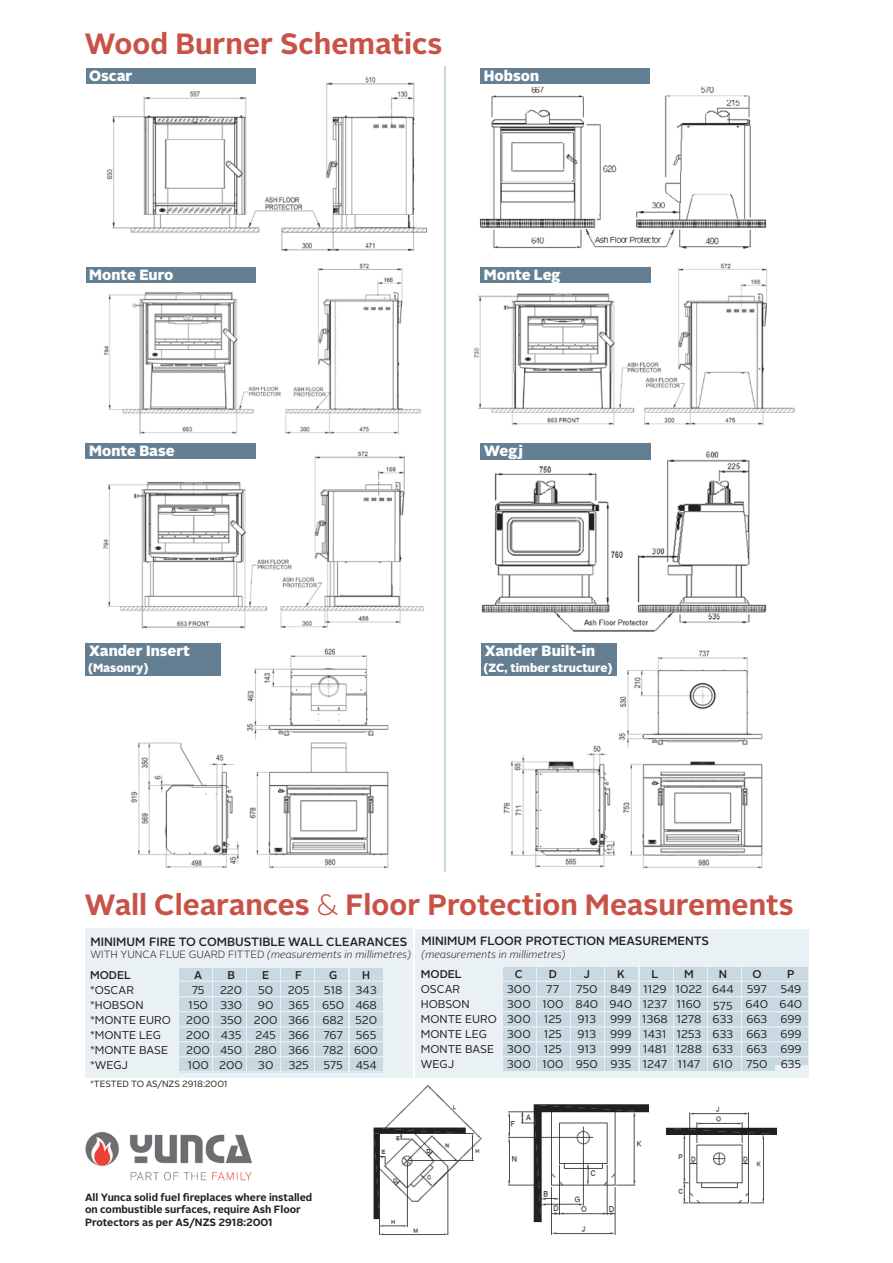
<style>
.page{position:relative;width:893px;height:1263px;background:#fff}
.page>*{position:absolute;margin:0;border:0;box-sizing:border-box;transform-origin:0 0}
.t1{font:700 29.25px "Alright Sans";color:#c95247}
.t2{font:900 14.85px "Alright Sans";color:#fff}
.t3{font:500 12px "Alright Sans";color:#231f20}
.t4{font:900 11.85px "Alright Sans";color:#fff}
.t5{font:11.25px "Alright Sans";color:#231f20}
.t6{font:500 11.25px "Alright Sans";color:#231f20}
.t7{font:700 10.5px/12.6px "Alright Sans";color:#231f20}
.t8{font:italic 300 10.5px "Alright Sans";color:#231f20}
.t9{font:9px "Alright Sans";color:#231f20}
.s1{font-size:14.85px;color:#647e92}
.s2{font-weight:300}
.s3{font-style:normal}
</style>
<div class="page">
<img style="left:371px;top:1076px;width:118px;height:159px">
<img style="left:130px;top:648px;width:259px;height:221px">
<img style="left:503px;top:650px;width:260px;height:219px">
<img style="left:480px;top:451px;width:287px;height:181px">
<img style="left:103px;top:451px;width:321px;height:178px">
<img style="left:104px;top:263px;width:317px;height:172px">
<img style="left:474px;top:263px;width:320px;height:163px">
<img style="left:106px;top:76px;width:322px;height:175px">
<img style="left:479px;top:86px;width:288px;height:163px">
<div style="left:415px;top:929px;width:393px;height:148px;background:#eaf1f4"></div>
<div style="left:503px;top:967px;width:33px;height:105px;background:#c9d9e2"></div>
<div style="left:537px;top:967px;width:33px;height:105px;background:#c9d9e2"></div>
<div style="left:571px;top:967px;width:33px;height:105px;background:#c9d9e2"></div>
<div style="left:605px;top:967px;width:33px;height:105px;background:#c9d9e2"></div>
<div style="left:639px;top:967px;width:33px;height:105px;background:#c9d9e2"></div>
<div style="left:674px;top:967px;width:32px;height:105px;background:#c9d9e2"></div>
<div style="left:708px;top:967px;width:32px;height:105px;background:#c9d9e2"></div>
<div style="left:742px;top:967px;width:32px;height:105px;background:#c9d9e2"></div>
<div style="left:776px;top:967px;width:32px;height:97px;background:#c9d9e2"></div>
<img style="left:508px;top:1104px;width:141px;height:131px">
<img style="left:666px;top:1106px;width:110px;height:98px">
<div style="left:85px;top:928px;width:327px;height:149px;background:#eaf1f4"></div>
<div style="left:350px;top:968px;width:32px;height:104px;background:#c9d9e2"></div>
<div style="left:179px;top:968px;width:33px;height:104px;background:#c9d9e2"></div>
<div style="left:213px;top:968px;width:33px;height:104px;background:#c9d9e2"></div>
<div style="left:247px;top:968px;width:33px;height:104px;background:#c9d9e2"></div>
<div style="left:281px;top:968px;width:33px;height:104px;background:#c9d9e2"></div>
<div style="left:315px;top:968px;width:33px;height:104px;background:#c9d9e2"></div>
<hr style="left:176px;top:981px;width:227px;height:1px;background:#eaf1f4">
<div style="left:86px;top:68px;width:170px;height:16px;background:#647e92"></div>
<hr style="left:444px;top:66px;width:1px;height:806px;background:#9ebbca">
<div style="left:480px;top:68px;width:170px;height:16px;background:#647e92"></div>
<div style="left:86px;top:267px;width:170px;height:16px;background:#647e92"></div>
<div style="left:480px;top:267px;width:171px;height:16px;background:#647e92"></div>
<div style="left:86px;top:443px;width:170px;height:16px;background:#647e92"></div>
<div style="left:480px;top:443px;width:171px;height:16px;background:#647e92"></div>
<img style="left:85px;top:1132px;width:167px;height:49px">
<hr style="left:176px;top:996px;width:227px;height:1px;background:#eaf1f4">
<hr style="left:176px;top:1011px;width:227px;height:1px;background:#eaf1f4">
<hr style="left:176px;top:1026px;width:227px;height:1px;background:#eaf1f4">
<hr style="left:176px;top:1041px;width:227px;height:1px;background:#eaf1f4">
<hr style="left:176px;top:1056px;width:227px;height:1px;background:#eaf1f4">
<hr style="left:176px;top:1071px;width:227px;height:1px;background:#eaf1f4">
<hr style="left:500px;top:981px;width:308px;height:1px;background:#eaf1f4">
<hr style="left:500px;top:996px;width:308px;height:1px;background:#eaf1f4">
<hr style="left:500px;top:1011px;width:308px;height:1px;background:#eaf1f4">
<hr style="left:500px;top:1026px;width:308px;height:1px;background:#eaf1f4">
<hr style="left:500px;top:1041px;width:308px;height:1px;background:#eaf1f4">
<hr style="left:500px;top:1056px;width:308px;height:1px;background:#eaf1f4">
<hr style="left:500px;top:1071px;width:308px;height:1px;background:#eaf1f4">
<div style="left:86px;top:643px;width:135px;height:33px;background:#647e92"></div>
<div style="left:481px;top:643px;width:136px;height:33px;background:#647e92"></div>
<p class="t1" style="left:85px;top:23px;width:359px">Wood Burner Schematics</p>
<p class="t2" style="left:89px;top:65px;width:45px">Oscar</p>
<p class="t2" style="left:484px;top:65px;width:57px">Hobson</p>
<p class="t2" style="left:89px;top:264px;width:86px">Monte Euro</p>
<p class="t2" style="left:484px;top:264px;width:78px">Monte Leg</p>
<p class="t2" style="left:89px;top:440px;width:87px">Monte Base</p>
<p class="t2" style="left:484px;top:440px;width:41px">Wegj</p>
<p class="t2" style="left:89px;top:640px;width:102px">Xander Insert</p>
<p class="t4" style="left:86px;top:659px;width:64px"><span class="s1">i</span>(Masonry)</p>
<p class="t2" style="left:485px;top:640px;width:112px">Xander Built-in</p>
<p class="t4" style="left:481px;top:659px;width:133px"><span class="s1">i</span>(ZC, timber structure)</p>
<p class="t1" style="left:85px;top:884px;width:711px">Wall Clearances <span class="s2">&amp;</span> Floor Protection Measurements</p>
<p class="t3" style="left:91px;top:933px;width:318px">MINIMUM FIRE TO COMBUSTIBLE WALL CLEARANCES</p>
<p class="t8" style="left:91px;top:947px;width:322px"><span class="s3">WITH YUNCA FLUE GUARD FITTED</span> (measurements in millimetres)</p>
<p class="t6" style="left:90px;top:967px;width:42px">MODEL</p>
<p class="t6" style="left:194px;top:967px;width:9px">A</p>
<p class="t6" style="left:227px;top:967px;width:9px">B</p>
<p class="t6" style="left:262px;top:967px;width:9px">E</p>
<p class="t6" style="left:295px;top:967px;width:8px">F</p>
<p class="t6" style="left:329px;top:967px;width:10px">G</p>
<p class="t6" style="left:362px;top:967px;width:9px">H</p>
<p class="t5" style="left:90px;top:982px;width:45px">*OSCAR</p>
<p class="t5" style="left:192px;top:982px;width:14px">75</p>
<p class="t5" style="left:220px;top:982px;width:24px">220</p>
<p class="t5" style="left:258px;top:982px;width:17px">50</p>
<p class="t5" style="left:288px;top:982px;width:23px">205</p>
<p class="t5" style="left:324px;top:982px;width:55px">518 343</p>
<p class="t5" style="left:90px;top:997px;width:55px">*HOBSON</p>
<p class="t5" style="left:188px;top:997px;width:56px">150 330</p>
<p class="t5" style="left:258px;top:997px;width:17px">90</p>
<p class="t5" style="left:288px;top:997px;width:90px">365 650 468</p>
<p class="t5" style="left:90px;top:1012px;width:82px">*MONTE EURO</p>
<p class="t5" style="left:186px;top:1012px;width:192px">200 350 200 366 682 520</p>
<p class="t5" style="left:90px;top:1027px;width:72px">*MONTE LEG</p>
<p class="t5" style="left:186px;top:1027px;width:192px">200 435 245 366 767 565</p>
<p class="t5" style="left:90px;top:1042px;width:80px">*MONTE BASE</p>
<p class="t5" style="left:186px;top:1042px;width:193px">200 450 280 366 782 600</p>
<p class="t5" style="left:90px;top:1057px;width:39px">*WEGJ</p>
<p class="t5" style="left:187px;top:1057px;width:57px">100 200</p>
<p class="t5" style="left:258px;top:1057px;width:17px">30</p>
<p class="t5" style="left:288px;top:1057px;width:22px">325</p>
<p class="t5" style="left:323px;top:1057px;width:55px">575 454</p>
<p class="t9" style="left:90px;top:1077px;width:139px">*TESTED TO AS/NZS 2918:2001</p>
<p class="t3" style="left:422px;top:933px;width:289px">MINIMUM FLOOR PROTECTION MEASUREMENTS</p>
<p class="t8" style="left:422px;top:947px;width:145px">(measurements in millimetres)</p>
<p class="t6" style="left:421px;top:966px;width:42px">MODEL</p>
<p class="t6" style="left:515px;top:966px;width:9px">C</p>
<p class="t6" style="left:549px;top:966px;width:10px">D</p>
<p class="t6" style="left:584px;top:966px;width:8px">J</p>
<p class="t6" style="left:617px;top:966px;width:9px">K</p>
<p class="t6" style="left:651px;top:966px;width:8px">L</p>
<p class="t6" style="left:684px;top:966px;width:11px">M</p>
<p class="t6" style="left:719px;top:966px;width:10px">N</p>
<p class="t6" style="left:752px;top:966px;width:11px">O</p>
<p class="t6" style="left:787px;top:966px;width:9px">P</p>
<p class="t5" style="left:421px;top:981px;width:41px">OSCAR</p>
<p class="t5" style="left:507px;top:981px;width:25px">300</p>
<p class="t5" style="left:546px;top:981px;width:14px">77</p>
<p class="t5" style="left:576px;top:981px;width:227px">750 849 1129 1022 644 597 549</p>
<p class="t5" style="left:421px;top:996px;width:50px">HOBSON</p>
<p class="t5" style="left:507px;top:996px;width:297px">300 100 840 940 1237 1160 575 640 640</p>
<p class="t5" style="left:421px;top:1011px;width:142px">MONTE EURO 300 125</p>
<p class="t5" style="left:577px;top:1011px;width:226px">913 999 1368 1278 633 663 699</p>
<p class="t5" style="left:421px;top:1026px;width:68px">MONTE LEG</p>
<p class="t5" style="left:507px;top:1026px;width:57px">300 125</p>
<p class="t5" style="left:577px;top:1026px;width:226px">913 999 1431 1253 633 663 699</p>
<p class="t5" style="left:421px;top:1041px;width:142px">MONTE BASE 300 125</p>
<p class="t5" style="left:577px;top:1041px;width:226px">913 999 1481 1288 633 663 699</p>
<p class="t5" style="left:421px;top:1056px;width:35px">WEGJ</p>
<p class="t5" style="left:507px;top:1056px;width:296px">300 100 950 935 1247 1147 610 750 635</p>
<p class="t7" style="left:85px;top:1191px;width:229px">All Yunca solid fuel fireplaces where installed on combustible surfaces, require Ash Floor<br>Protectors as per AS/NZS 2918:2001</p>
</div>
